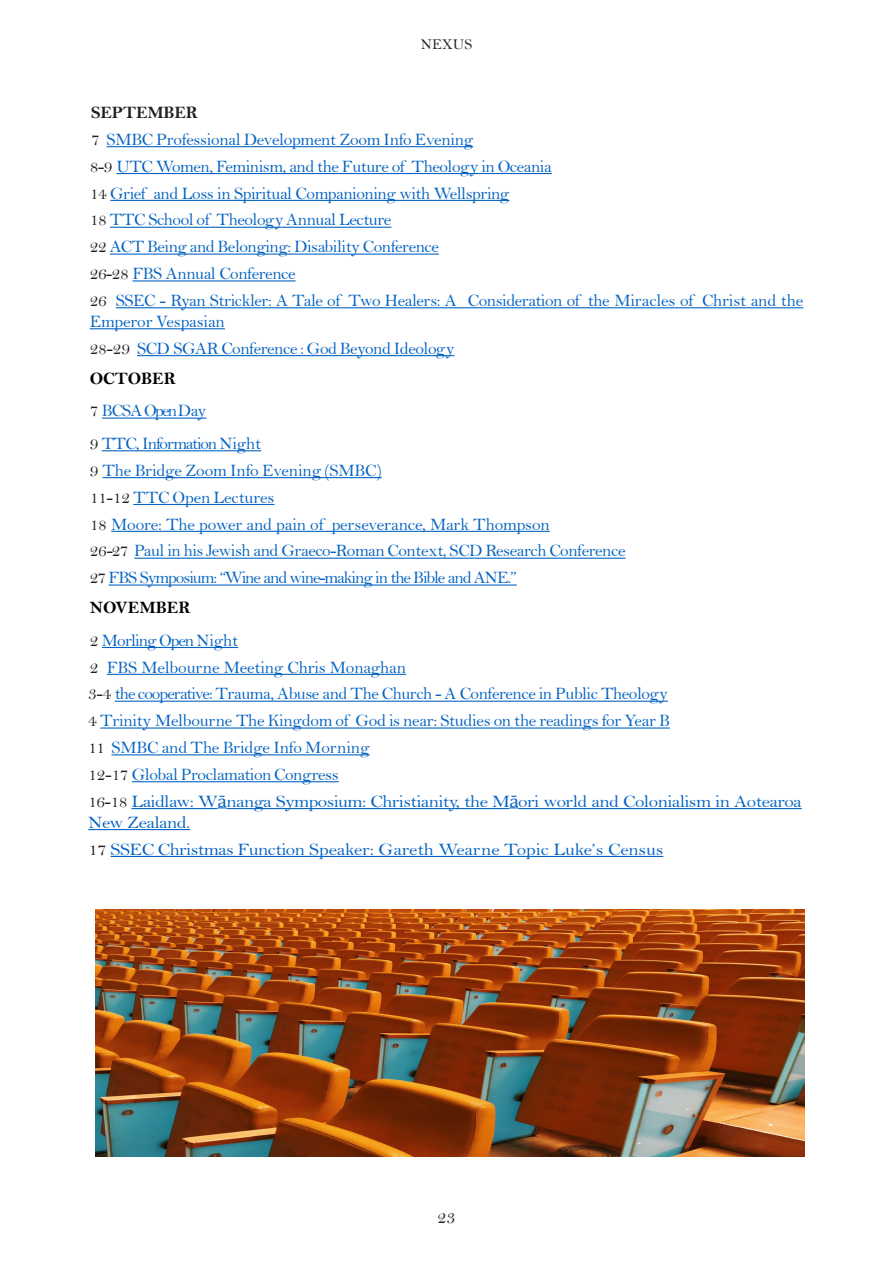
<style>
.page{position:relative;width:893px;height:1263px;background:#fff}
.page>*{position:absolute;margin:0;border:0;box-sizing:border-box;transform-origin:0 0}
.t1{font:18px "Bell";color:#231f20}
.t2{font:17.55px/21px "Bell";letter-spacing:-.025em;color:#0563c1}
.t3{font:17.55px/21px "Bell";letter-spacing:-.025em;color:#0563c1;scale:1.1 1}
.t4{font:17.55px "Bell";letter-spacing:-.06em;color:#0563c1}
.t5{font:17.55px "Bell";letter-spacing:-.05em;color:#0563c1}
.Heading_2{font:17.55px "Bell MT Bold";color:#000}
.t6{font:17.55px "Bell MT Bold";letter-spacing:-.01em;color:#231f20}
.t7{font:15px "Bell";color:#231f20}
.s1{color:#231f20}
.s2{font-family:"Cambria"}
</style>
<div class="page">
<hr style="left:107px;top:146px;width:366px;height:1px;background:#0563c1">
<hr style="left:116px;top:173px;width:436px;height:1px;background:#0563c1">
<hr style="left:110px;top:200px;width:399px;height:1px;background:#0563c1">
<hr style="left:110px;top:227px;width:281px;height:1px;background:#0563c1">
<hr style="left:110px;top:254px;width:329px;height:1px;background:#0563c1">
<hr style="left:132px;top:280px;width:164px;height:1px;background:#0563c1">
<hr style="left:116px;top:307px;width:687px;height:1px;background:#0563c1">
<hr style="left:90px;top:328px;width:135px;height:1px;background:#0563c1">
<hr style="left:137px;top:355px;width:317px;height:1px;background:#0563c1">
<hr style="left:102px;top:418px;width:104px;height:1px;background:#0563c1">
<hr style="left:102px;top:450px;width:159px;height:1px;background:#0563c1">
<hr style="left:103px;top:477px;width:279px;height:1px;background:#0563c1">
<hr style="left:133px;top:504px;width:141px;height:1px;background:#0563c1">
<hr style="left:111px;top:531px;width:439px;height:1px;background:#0563c1">
<hr style="left:134px;top:558px;width:491px;height:1px;background:#0563c1">
<hr style="left:109px;top:584px;width:408px;height:2px;background:#0563c1">
<hr style="left:102px;top:647px;width:136px;height:1px;background:#0563c1">
<hr style="left:107px;top:674px;width:299px;height:1px;background:#0563c1">
<hr style="left:115px;top:701px;width:553px;height:1px;background:#0563c1">
<hr style="left:100px;top:727px;width:570px;height:1px;background:#0563c1">
<hr style="left:111px;top:754px;width:259px;height:1px;background:#0563c1">
<hr style="left:132px;top:781px;width:207px;height:1px;background:#0563c1">
<hr style="left:131px;top:808px;width:87px;height:1px;background:#0563c1">
<hr style="left:226px;top:808px;width:283px;height:1px;background:#0563c1">
<hr style="left:518px;top:808px;width:284px;height:1px;background:#0563c1">
<hr style="left:88px;top:829px;width:102px;height:1px;background:#0563c1">
<hr style="left:111px;top:856px;width:552px;height:1px;background:#0563c1">
<img style="left:95px;top:909px;width:710px;height:247px">
<p class="t7" style="left:421px;top:36px;width:53px">NEXUS</p>
<p class="t6" style="left:91px;top:102px;width:109px">SEPTEMBER</p>
<p class="t2" style="left:91px;top:129px;width:384px"><span class="s1">7</span> SMBC Professional Development Zoom Info Evening</p>
<p class="t2" style="left:90px;top:156px;width:464px"><span class="s1">8-9</span> UTC Women, Feminism, and the Future of Theology in Oceania</p>
<p class="t2" style="left:90px;top:182px;width:421px"><span class="s1">14</span> Grief and Loss in Spiritual Companioning with Wellspring</p>
<p class="t2" style="left:90px;top:209px;width:303px"><span class="s1">18</span> TTC School of Theology Annual Lecture</p>
<p class="t2" style="left:90px;top:236px;width:351px"><span class="s1">22</span> ACT Being and Belonging: Disability Conference</p>
<p class="t2" style="left:90px;top:263px;width:207px"><span class="s1">26-28</span> FBS Annual Conference</p>
<p class="t2" style="left:90px;top:290px;width:715px"><span class="s1">26</span> SSEC - Ryan Strickler: A Tale of Two Healers: A Consideration of the Miracles of Christ and the<br>Emperor Vespasian</p>
<p class="t2" style="left:90px;top:338px;width:366px"><span class="s1">28-29</span> SCD SGAR Conference : God Beyond Ideology</p>
<p class="Heading_2" style="left:90px;top:368px;width:88px">OCTOBER</p>
<p class="t5" style="left:90px;top:400px;width:118px"><span class="s1">7</span> BCSA Open Day</p>
<p class="t4" style="left:90px;top:433px;width:173px"><span class="s1">9</span> TTC, Information Night</p>
<p class="t2" style="left:90px;top:460px;width:293px"><span class="s1">9</span> The Bridge Zoom Info Evening (SMBC)</p>
<p class="t2" style="left:90px;top:487px;width:186px"><span class="s1">11-12</span> TTC Open Lectures</p>
<p class="t2" style="left:90px;top:513px;width:462px"><span class="s1">18</span> Moore: The power and pain of perseverance, Mark Thompson</p>
<p class="t2" style="left:90px;top:540px;width:537px"><span class="s1">26-27</span> Paul in his Jewish and Graeco-Roman Context, SCD Research Conference</p>
<p class="t4" style="left:90px;top:567px;width:428px"><span class="s1">27</span> FBS Symposium: “Wine and wine-making in the Bible and ANE.”</p>
<p class="Heading_2" style="left:90px;top:597px;width:102px">NOVEMBER</p>
<p class="t5" style="left:90px;top:630px;width:150px"><span class="s1">2</span> Morling Open Night</p>
<p class="t2" style="left:90px;top:656px;width:318px"><span class="s1">2</span> FBS Melbourne Meeting Chris Monaghan</p>
<p class="t2" style="left:88px;top:683px;width:581px"><span class="s1">3-4</span> the cooperative: Trauma, Abuse and The Church - A Conference in Public Theology</p>
<p class="t2" style="left:88px;top:710px;width:583px"><span class="s1">4</span> Trinity Melbourne The Kingdom of God is near: Studies on the readings for Year B</p>
<p class="t2" style="left:88px;top:737px;width:283px"><span class="s1">11</span> SMBC and The Bridge Info Morning</p>
<p class="t2" style="left:88px;top:764px;width:252px"><span class="s1">12-17</span> Global Proclamation Congress</p>
<p class="t3" style="left:88px;top:791px;width:650px"><span class="s1">16-18</span> Laidlaw: W<span class="s2">ā</span>nanga Symposium: Christianity, the M<span class="s2">ā</span>ori world and Colonialism in Aotearoa<br>New Zealand.</p>
<p class="t3" style="left:88px;top:838px;width:524px"><span class="s1">17</span> SSEC Christmas Function Speaker: Gareth Wearne Topic Luke’s Census</p>
<p class="t1" style="left:437px;top:1206px;width:19px">23</p>
</div>
